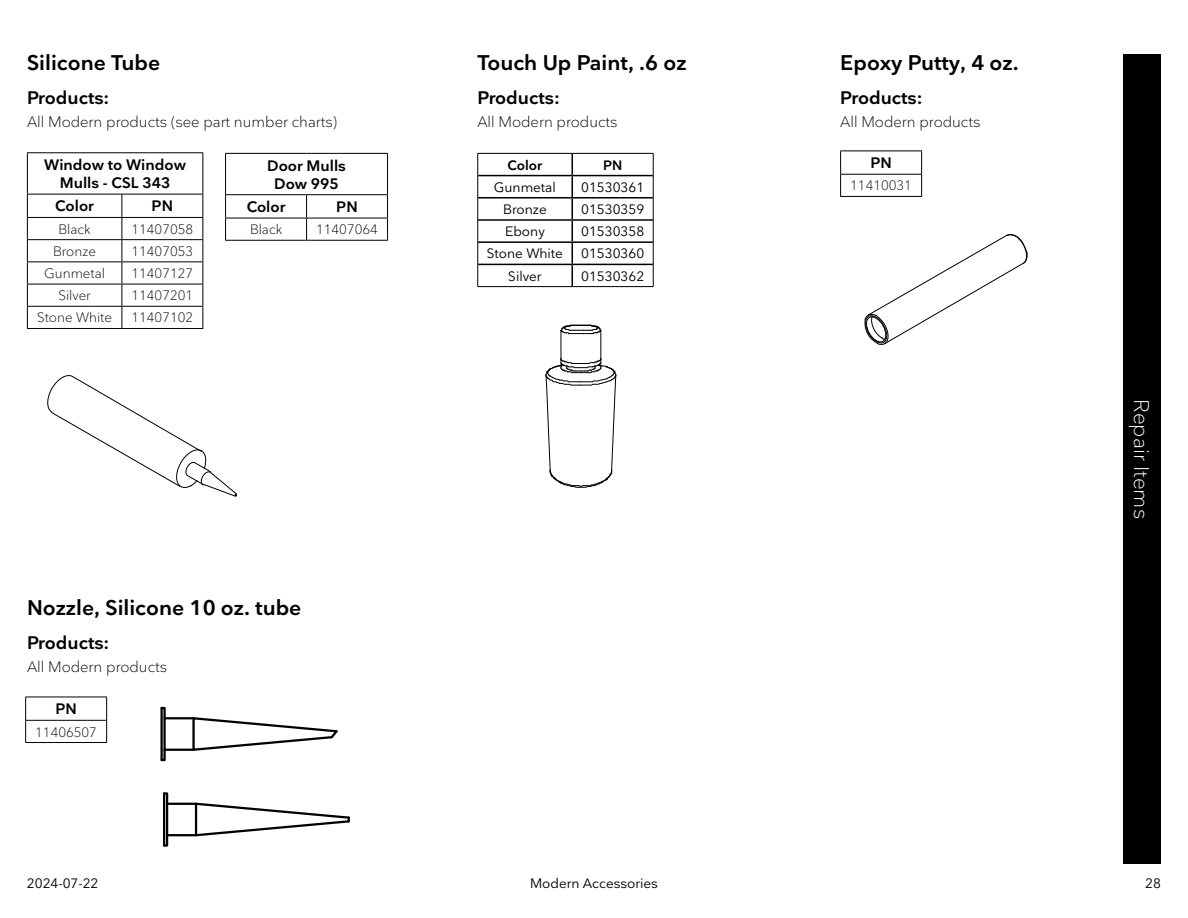
<style>
.page{position:relative;width:1188px;height:918px;background:#fff}
.page>*{position:absolute;margin:0;border:0;box-sizing:border-box;transform-origin:0 0}
.t1{font:600 21px "Nationale";color:#000101}
.t2{font:300 21px "Nationale";color:#fff}
.t3{font:600 18px "Nationale";color:#000}
.t4{font:300 15px "Nationale";color:#000}
.t5{font:600 15px/18px "Nationale";color:#000;text-align:center}
.t6{font:300 13.5px "Nationale";color:#000}
.t7{font:13.5px "Nationale";color:#000}
.t8{font:13.5px "Nationale";color:#000101}
.t9{font:600 13.5px "Nationale";color:#000}
</style>
<div class="page">
<div style="left:1123px;top:54px;width:38px;height:810px;background:#000"></div>
<hr style="left:27px;top:152px;width:95px;height:1px;background:#000">
<hr style="left:27px;top:153px;width:1px;height:41px;background:#000">
<hr style="left:122px;top:152px;width:81px;height:1px;background:#000">
<hr style="left:202px;top:153px;width:1px;height:41px;background:#000">
<hr style="left:27px;top:194px;width:95px;height:1px;background:#000">
<hr style="left:122px;top:194px;width:81px;height:1px;background:#000">
<hr style="left:27px;top:217px;width:95px;height:1px;background:#000">
<hr style="left:122px;top:217px;width:81px;height:1px;background:#000">
<hr style="left:27px;top:239px;width:95px;height:1px;background:#000">
<hr style="left:122px;top:239px;width:81px;height:1px;background:#000">
<hr style="left:27px;top:261px;width:95px;height:1px;background:#000">
<hr style="left:122px;top:261px;width:81px;height:1px;background:#000">
<hr style="left:27px;top:284px;width:95px;height:1px;background:#000">
<hr style="left:122px;top:284px;width:81px;height:1px;background:#000">
<hr style="left:27px;top:306px;width:95px;height:1px;background:#000">
<svg style="left:27px;top:194px;width:1px;height:134px"></svg>
<hr style="left:122px;top:306px;width:81px;height:1px;background:#000">
<svg style="left:122px;top:194px;width:1px;height:134px"></svg>
<svg style="left:202px;top:194px;width:1px;height:134px"></svg>
<hr style="left:27px;top:328px;width:95px;height:1px;background:#000">
<hr style="left:122px;top:328px;width:81px;height:1px;background:#000">
<hr style="left:225px;top:153px;width:82px;height:1px;background:#000">
<hr style="left:225px;top:154px;width:1px;height:40px;background:#000">
<hr style="left:307px;top:153px;width:81px;height:1px;background:#000">
<hr style="left:387px;top:154px;width:1px;height:40px;background:#000">
<hr style="left:225px;top:194px;width:82px;height:1px;background:#000">
<hr style="left:307px;top:194px;width:81px;height:1px;background:#000">
<hr style="left:225px;top:218px;width:82px;height:1px;background:#000">
<svg style="left:225px;top:195px;width:1px;height:45px"></svg>
<hr style="left:307px;top:218px;width:81px;height:1px;background:#000">
<svg style="left:306px;top:195px;width:1px;height:45px"></svg>
<svg style="left:387px;top:195px;width:1px;height:45px"></svg>
<hr style="left:225px;top:240px;width:82px;height:1px;background:#000">
<hr style="left:307px;top:240px;width:81px;height:1px;background:#000">
<svg style="left:47px;top:375px;width:190px;height:122px"></svg>
<svg style="left:864px;top:234px;width:164px;height:111px"></svg>
<hr style="left:840px;top:151px;width:82px;height:1px;background:#000">
<hr style="left:840px;top:174px;width:82px;height:1px;background:#000">
<svg style="left:840px;top:151px;width:1px;height:45px"></svg>
<svg style="left:921px;top:151px;width:1px;height:45px"></svg>
<hr style="left:840px;top:196px;width:82px;height:1px;background:#000">
<svg style="left:545px;top:324px;width:72px;height:164px"></svg>
<hr style="left:477px;top:153px;width:95px;height:1px;background:#000">
<hr style="left:572px;top:153px;width:82px;height:1px;background:#000">
<svg style="left:477px;top:154px;width:1px;height:132px"></svg>
<svg style="left:653px;top:154px;width:1px;height:132px"></svg>
<hr style="left:477px;top:286px;width:95px;height:1px;background:#000">
<hr style="left:572px;top:286px;width:82px;height:1px;background:#000">
<hr style="left:571px;top:154px;width:2px;height:21px;background:#000">
<hr style="left:478px;top:175px;width:94px;height:1px;background:#000">
<hr style="left:572px;top:175px;width:81px;height:1px;background:#000">
<hr style="left:571px;top:176px;width:2px;height:21px;background:#000">
<hr style="left:478px;top:197px;width:94px;height:2px;background:#000">
<hr style="left:572px;top:197px;width:81px;height:2px;background:#000">
<hr style="left:571px;top:199px;width:2px;height:20px;background:#000">
<hr style="left:478px;top:219px;width:94px;height:2px;background:#000">
<hr style="left:572px;top:219px;width:81px;height:2px;background:#000">
<hr style="left:571px;top:221px;width:2px;height:20px;background:#000">
<hr style="left:478px;top:241px;width:94px;height:2px;background:#000">
<hr style="left:572px;top:241px;width:81px;height:2px;background:#000">
<hr style="left:571px;top:243px;width:2px;height:21px;background:#000">
<hr style="left:478px;top:264px;width:94px;height:1px;background:#000">
<hr style="left:572px;top:264px;width:81px;height:1px;background:#000">
<hr style="left:571px;top:265px;width:2px;height:21px;background:#000">
<hr style="left:25px;top:697px;width:82px;height:1px;background:#000">
<hr style="left:25px;top:720px;width:82px;height:1px;background:#000">
<svg style="left:25px;top:697px;width:1px;height:45px"></svg>
<svg style="left:106px;top:697px;width:1px;height:45px"></svg>
<hr style="left:25px;top:742px;width:82px;height:1px;background:#000">
<svg style="left:160px;top:706px;width:190px;height:141px"></svg>
<h1 class="t1" style="left:27px;top:49px;width:135px">Silicone Tube</h1>
<h2 class="t3" style="left:27px;top:86px;width:84px">Products:</h2>
<p class="t4" style="left:27px;top:112px;width:312px">All Modern products (see part number charts)</p>
<p class="t5" style="left:44px;top:156px;width:143px">Window to Window<br>Mulls - CSL 343</p>
<p class="t5" style="left:55px;top:197px;width:40px">Color</p>
<p class="t5" style="left:152px;top:197px;width:23px">PN</p>
<p class="t6" style="left:59px;top:220px;width:34px">Black</p>
<p class="t6" style="left:131px;top:220px;width:63px">11407058</p>
<p class="t6" style="left:53px;top:243px;width:44px">Bronze</p>
<p class="t6" style="left:131px;top:243px;width:63px">11407053</p>
<p class="t6" style="left:44px;top:265px;width:62px">Gunmetal</p>
<p class="t6" style="left:131px;top:265px;width:63px">11407127</p>
<p class="t6" style="left:58px;top:287px;width:34px">Silver</p>
<p class="t6" style="left:131px;top:287px;width:63px">11407201</p>
<p class="t6" style="left:37px;top:309px;width:76px">Stone White</p>
<p class="t6" style="left:131px;top:309px;width:63px">11407102</p>
<p class="t5" style="left:267px;top:156px;width:80px">Door Mulls<br>Dow 995</p>
<p class="t5" style="left:247px;top:197px;width:40px">Color</p>
<p class="t5" style="left:336px;top:197px;width:23px">PN</p>
<p class="t6" style="left:250px;top:221px;width:34px">Black</p>
<p class="t6" style="left:316px;top:221px;width:63px">11407064</p>
<h1 class="t1" style="left:477px;top:49px;width:211px">Touch Up Paint, .6 oz</h1>
<h2 class="t3" style="left:477px;top:86px;width:84px">Products:</h2>
<p class="t4" style="left:477px;top:112px;width:142px">All Modern products</p>
<p class="t9" style="left:508px;top:156px;width:36px">Color</p>
<p class="t9" style="left:603px;top:156px;width:21px">PN</p>
<p class="t7" style="left:494px;top:179px;width:63px">Gunmetal</p>
<p class="t7" style="left:581px;top:179px;width:65px">01530361</p>
<p class="t7" style="left:503px;top:201px;width:45px">Bronze</p>
<p class="t7" style="left:581px;top:201px;width:65px">01530359</p>
<p class="t7" style="left:505px;top:223px;width:41px">Ebony</p>
<p class="t7" style="left:581px;top:223px;width:65px">01530358</p>
<p class="t7" style="left:487px;top:245px;width:77px">Stone White</p>
<p class="t7" style="left:581px;top:245px;width:65px">01530360</p>
<p class="t7" style="left:508px;top:267px;width:35px">Silver</p>
<p class="t7" style="left:581px;top:267px;width:65px">01530362</p>
<h1 class="t1" style="left:27px;top:594px;width:276px">Nozzle, Silicone 10 oz. tube</h1>
<h2 class="t3" style="left:27px;top:631px;width:84px">Products:</h2>
<p class="t4" style="left:27px;top:658px;width:142px">All Modern products</p>
<p class="t5" style="left:55px;top:700px;width:23px">PN</p>
<p class="t6" style="left:35px;top:723px;width:63px">11406507</p>
<h1 class="t1" style="left:840px;top:49px;width:180px">Epoxy Putty, 4 oz.</h1>
<h2 class="t3" style="left:840px;top:86px;width:84px">Products:</h2>
<p class="t4" style="left:840px;top:112px;width:142px">All Modern products</p>
<p class="t5" style="left:870px;top:154px;width:23px">PN</p>
<p class="t6" style="left:850px;top:177px;width:63px">11410031</p>
<h1 class="t2" style="left:1155px;top:399px;width:121px;rotate:90deg">Repair Items</h1>
<p class="t8" style="left:530px;top:874px;width:129px">Modern Accessories</p>
<p class="t8" style="left:27px;top:874px;width:73px">2024-07-22</p>
<p class="t8" style="left:1145px;top:874px;width:17px">28</p>
</div>
